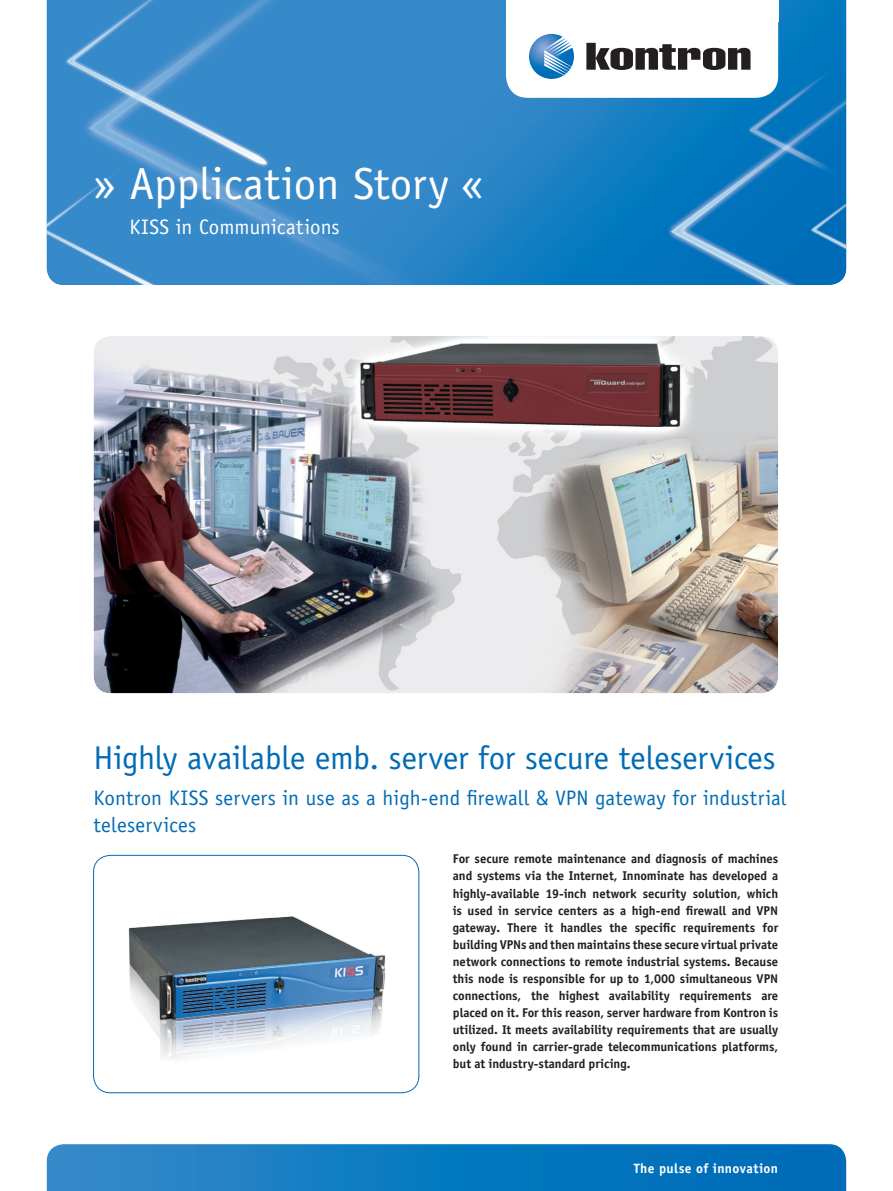
<style>
.page{position:relative;width:893px;height:1191px;background:#fff}
.page>*{position:absolute;margin:0;border:0;box-sizing:border-box;transform-origin:0 0}
.t1{font:45px "Officina Sans";color:#fff}
.t2{font:33px "Officina Sans";color:#006bb6}
.t3{font:21px/27px "Officina Sans";letter-spacing:.01em;color:#006bb6}
.t4{font:21px "Officina Sans";color:#fff}
.t5{font:700 13.5px "Officina Sans";letter-spacing:.025em;color:#fff}
.t6{font:700 12.75px/17px "Officina Sans";letter-spacing:-.005em;color:#231f20;text-align:justify}
</style>
<div class="page">
<img style="left:47px;top:0;width:799px;height:285px">
<svg style="left:47px;top:1144px;width:799px;height:47px;background:#117ac0"></svg>
<svg style="left:506px;top:21px;width:272px;height:77px"></svg>
<div style="left:506px;top:0;width:272px;height:21px;background:#fff"></div>
<img style="left:94px;top:336px;width:684px;height:357px;border-radius:17px">
<img style="left:94px;top:858px;width:325px;height:234px">
<div style="left:93px;top:855px;width:326px;height:238px;border:1px solid #006bb6;border-radius:17px"></div>
<h1 class="t1" style="left:94px;top:167px;width:392px">» Application Story «</h1>
<h3 class="t4" style="left:129px;top:219px;width:212px">KISS in Communications</h3>
<h2 class="t2" style="left:94px;top:745px;width:684px">Highly available emb. server for secure teleservices</h2>
<h3 class="t3" style="left:94px;top:785px;width:694px">Kontron KISS servers in use as a high-end firewall &amp; VPN gateway for industrial teleservices</h3>
<p class="t6" style="left:453px;top:851px;width:327px">For secure remote maintenance and diagnosis of machines and systems via the Internet, Innominate has developed a highly-available 19-inch network security solution, which is used in service centers as a high-end firewall and VPN gateway. There it handles the specific requirements for building VPNs and then maintains these secure virtual private network connections to remote industrial systems. Because this node is responsible for up to 1,000 simultaneous VPN connections, the highest availability requirements are placed on it. For this reason, server hardware from Kontron is utilized. It meets availability requirements that are usually only found in carrier-grade telecommunications platforms, but at industry-standard pricing.</p>
<p class="t5" style="left:634px;top:1163px;width:146px">The pulse of innovation</p>
</div>
